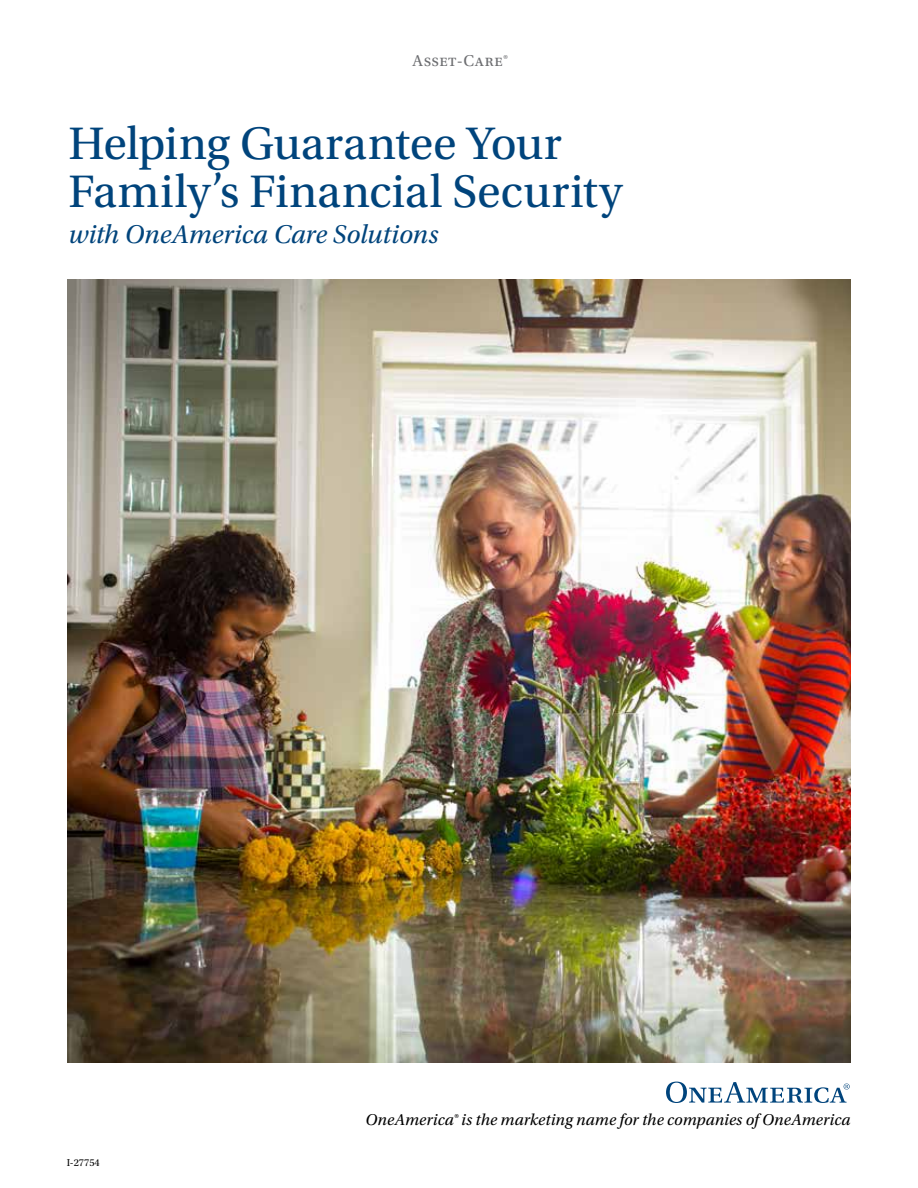
<style>
.page{position:relative;width:918px;height:1188px;background:#fff}
.page>*{position:absolute;margin:0;border:0;box-sizing:border-box;transform-origin:0 0}
.t1{font:48px/48px "Utopia Std";color:#00447c}
.t2{font:italic 27px "Utopia Std";color:#00447c}
.t3{font:italic 16.5px "Utopia Std";letter-spacing:.01em;color:#000}
.t4{font:16.5px "Utopia Std";letter-spacing:.04em;color:#6d6e71}
.t5{font:10.5px "Utopia Std";letter-spacing:-.005em;color:#000}
</style>
<div class="page">
<img style="left:68px;top:279px;width:782px;height:783px">
<svg style="left:666px;top:1082px;width:184px;height:21px"></svg>
<p class="t4" style="left:413px;top:52px;width:96px">Asset-Care®</p>
<h1 class="t1" style="left:68px;top:121px;width:556px">Helping Guarantee Your<br>Family’s Financial Security</h1>
<h2 class="t2" style="left:68px;top:220px;width:371px">with OneAmerica Care Solutions</h2>
<p class="t5" style="left:67px;top:1156px;width:34px">I-27754</p>
<p class="t3" style="left:366px;top:1111px;width:486px">OneAmerica® is the marketing name for the companies of OneAmerica</p>
</div>
